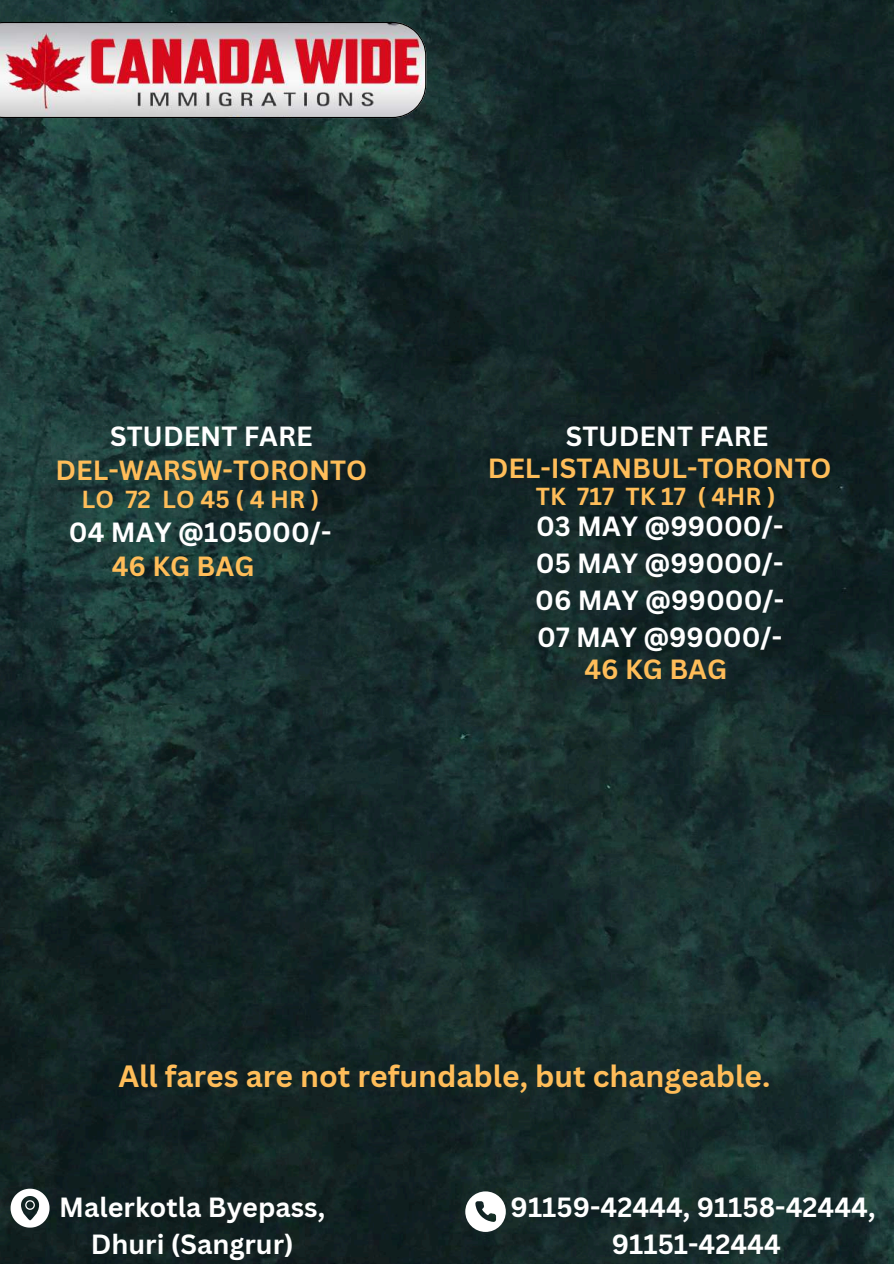
<style>
.page{position:relative;width:894px;height:1264px;background:#fff}
.page>*{position:absolute;margin:0;border:0;box-sizing:border-box;transform-origin:0 0}
.t1{font:700 30px "Canva Sans";color:#ffbd59}
.t2{font:700 27px/37.2px "Canva Sans";color:#fff;text-align:center}
.t3{font:700 27px "Canva Sans";color:#ffbd59}
.t4{font:700 24px "Canva Sans";color:#ffbd59}
</style>
<div class="page">
<img style="left:0;top:0;width:893px;height:1263px">
<img style="left:0;top:22px;width:426px;height:96px">
<svg style="left:11px;top:1188px;width:38px;height:39px"></svg>
<svg style="left:465px;top:1191px;width:40px;height:40px"></svg>
<p class="t2" style="left:110px;top:417px;width:204px">STUDENT FARE</p>
<p class="t3" style="left:56px;top:451px;width:313px">DEL-WARSW-TORONTO</p>
<p class="t4" style="left:81px;top:483px;width:239px">LO 72 LO45(4HR)</p>
<p class="t2" style="left:69px;top:512px;width:264px">04 MAY @105000/-</p>
<p class="t3" style="left:112px;top:546px;width:144px">46 KG BAG</p>
<p class="t2" style="left:565px;top:417px;width:204px">STUDENT FARE</p>
<p class="t3" style="left:487px;top:449px;width:345px">DEL-ISTANBUL-TORONTO</p>
<p class="t4" style="left:535px;top:479px;width:241px">TK 717 TK 17 ( 4HR )</p>
<p class="t2" style="left:535px;top:507px;width:250px;text-align:justify">03 MAY @99000/- 05 MAY @99000/- 06 MAY @99000/- 07 MAY @99000/-</p>
<p class="t3" style="left:584px;top:650px;width:144px">46 KG BAG</p>
<p class="t1" style="left:118px;top:1054px;width:653px">All fares are not refundable, but changeable.</p>
<p class="t2" style="left:59px;top:1187px;width:267px">Malerkotla Byepass,<br>Dhuri (Sangrur)</p>
<p class="t2" style="left:510px;top:1187px;width:366px">91159-42444, 91158-42444,<br>91151-42444</p>
</div>
